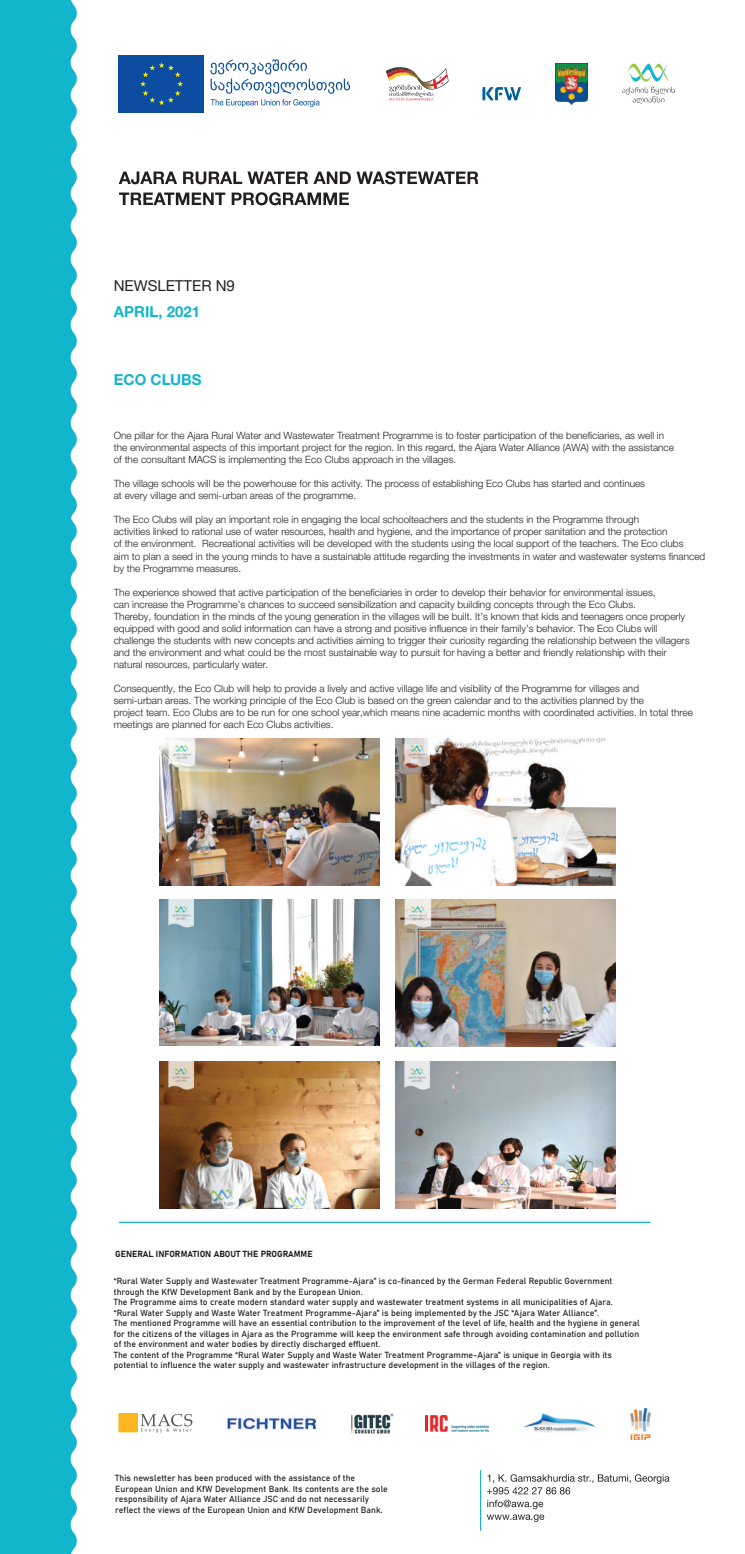
<style>
.page{position:relative;width:745px;height:1554px;background:#fff}
.page>*{position:absolute;margin:0;border:0;box-sizing:border-box;transform-origin:0 0}
.t1{font:700 15px "Helvetica Neue World 75";color:#12b6cc}
.t2{font:15px "Helvetica Neue World 55 Roman";color:#231f20}
.t3{font:10px/12px "Helvetica Neue World 45 Lt";color:#231f20}
.t4{font:8.75px/10.5px "Bahnschrift";color:#231f20}
.s1{font-family:"Myriad Pro"}
</style>
<div class="page">
<svg style="left:210px;top:59px;width:140px;height:48px"></svg>
<div style="left:119px;top:55px;width:85px;height:57px;background:#0d4da1"></div>
<svg style="left:140px;top:62px;width:43px;height:43px"></svg>
<svg style="left:482px;top:87px;width:38px;height:13px"></svg>
<svg style="left:385px;top:67px;width:63px;height:33px"></svg>
<svg style="left:622px;top:64px;width:52px;height:40px"></svg>
<img style="left:555px;top:63px;width:32px;height:41px">
<svg style="left:119px;top:171px;width:359px;height:13px"></svg>
<svg style="left:119px;top:192px;width:229px;height:13px"></svg>
<div style="left:0;top:0;width:77px;height:1554px;background:#12b6cc"></div>
<svg style="left:487px;top:1474px;width:182px;height:47px"></svg>
<hr style="left:480px;top:1470px;width:1px;height:60px;background:#12b6cc">
<div style="left:119px;top:1413px;width:18px;height:18px;background:#ffb620"></div>
<div style="left:119px;top:1413px;width:18px;height:19px;border:1px solid #fcb814"></div>
<svg style="left:140px;top:1413px;width:52px;height:19px"></svg>
<img style="left:351px;top:1413px;width:42px;height:21px">
<img style="left:523px;top:1413px;width:72px;height:20px">
<img style="left:425px;top:1416px;width:63px;height:15px">
<img style="left:630px;top:1408px;width:20px;height:31px">
<img style="left:226px;top:1416px;width:91px;height:14px">
<hr style="left:119px;top:1221px;width:531px;height:2px;background:#12b6cc">
<img style="left:159px;top:739px;width:220px;height:146px">
<img style="left:395px;top:739px;width:220px;height:146px">
<img style="left:395px;top:1062px;width:220px;height:146px">
<img style="left:159px;top:899px;width:220px;height:147px">
<img style="left:395px;top:899px;width:220px;height:147px">
<img style="left:159px;top:1062px;width:220px;height:146px">
<h1 class="t2" style="left:114px;top:277px;width:123px">NEWSLETTER N9</h1>
<h1 class="t1" style="left:114px;top:303px;width:88px">APRIL, 2021</h1>
<h1 class="t1" style="left:114px;top:371px;width:89px">ECO CLUBS</h1>
<p class="t3" style="left:114px;top:430px;width:561px">One pillar for the Ajara Rural Water and Wastewater Treatment Programme is to foster participation of the beneficiaries, as well in the environmental aspects of this important project for the region. In this regard, the Ajara Water Alliance (AWA) with the assistance of the consultant MACS is implementing the Eco Clubs approach in the villages.</p>
<p class="t3" style="left:114px;top:478px;width:532px">The village schools will be the powerhouse for this activity. The process of establishing Eco Clubs has started and continues at every village and semi-urban areas of the programme.</p>
<p class="t3" style="left:114px;top:514px;width:592px">The Eco Clubs will play an important role in engaging the local schoolteachers and the students in the Programme through<br>activities linked to rational use of water resources, health and hygiene, and the importance of proper sanitation and the protection<br>of the environment. Recreational activities will be developed with the students using the local support of the teachers. The Eco clubs<br>aim to plan a seed in the young minds to have a sustainable attitude regarding the investments in water and wastewater systems financed by the Programme measures.</p>
<p class="t3" style="left:114px;top:586px;width:577px">The experience showed that active participation of the beneficiaries in order to develop their behavior for environmental issues,<br>can increase the Programme’s chances to succeed sensibilization and capacity building concepts through the Eco Clubs.<br>Thereby, foundation in the minds of the young generation in the villages will be built. It’s known that kids and teenagers once properly equipped with good and solid information can have a strong and positive influence in their family’s behavior. The Eco Clubs will challenge the students with new concepts and activities aiming to trigger their curiosity regarding the relationship between the villagers and the environment and what could be the most sustainable way to pursuit for having a better and friendly relationship with their natural resources, particularly water.</p>
<p class="t3" style="left:114px;top:682px;width:580px">Consequently, the Eco Club will help to provide a lively and active village life and visibility of the Programme for villages and<br>semi-urban areas. The working principle of the Eco Club is based on the green calendar and to the activities planned by the<br>project team. Eco Clubs are to be run for one school year,which means nine academic months with coordinated activities. In total three meetings are planned for each Eco Clubs activities.</p>
<p class="t4" style="left:115px;top:1248px;width:199px">GENERAL INFORMATION ABOUT THE PROGRAMME</p>
<p class="t4" style="left:114px;top:1275px;width:527px">“Rural Water Supply and Waste<span class="s1">w</span>ater Treatment Programme-Ajara” is co-financed by the German Federal Republic Government through the KfW Development Bank and by the European Union.<br>The Programme aims to create modern standard water supply and wastewater treatment systems in all municipalities of Ajara.<br>“Rural Water Supply and Waste Water Treatment Programme-Ajara” is being implemented by the JSC “Ajara Water Alliance”.<br>The mentioned Programme will have an essential contribution to the improvement of the level of life, health and the hygiene in general for the citizens of the villages in Ajara as the Programme will keep the environment safe through avoiding contamination and pollution of the environment and water bodies by directly discharged effluent.<br>The content of the Programme “Rural Water Supply and Waste Water Treatment Programme-Ajara” is unique in Georgia with its potential to influence the water supply and wastewater infrastructure development in the villages of the region.</p>
<p class="t4" style="left:115px;top:1472px;width:274px">This newsletter has been produced with the assistance of the European Union and KfW Development Bank. Its contents are the sole responsibility of Ajara Water Alliance JSC and do not necessarily reflect the views of the European Union and KfW Development Bank.</p>
</div>
